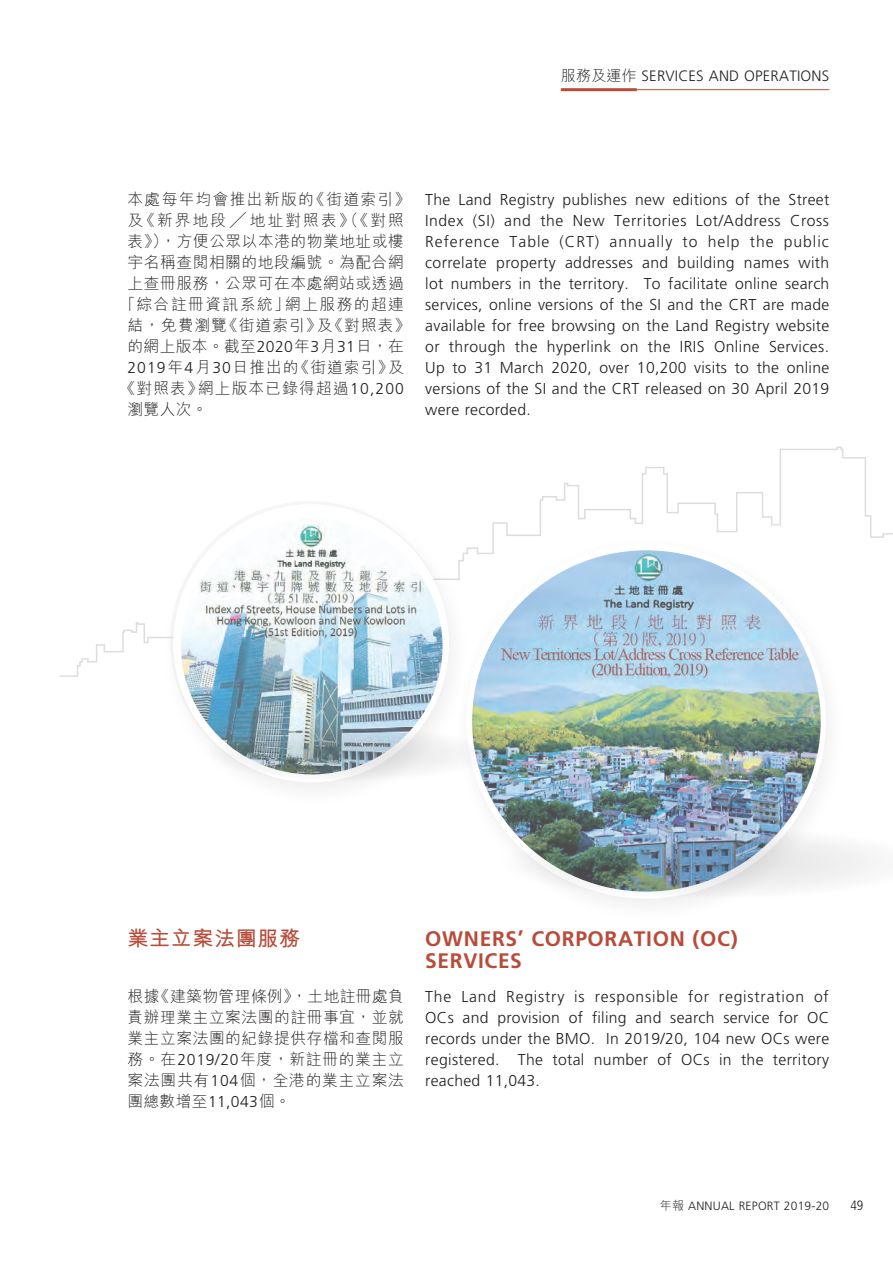
<style>
.page{position:relative;width:893px;height:1263px;background:#fff}
.page>*{position:absolute;margin:0;border:0;box-sizing:border-box;transform-origin:0 0}
.t1{font:700 21px/22.5px "Frutiger LT Std";letter-spacing:.03em;color:#b84b39}
.t2{font:700 21px "M Hei HK";letter-spacing:.03em;color:#b84b39}
.t3{font:300 15.75px/21px "Frutiger LT Std";letter-spacing:.02em;color:#231f20;text-align:justify}
.t4{font:300 15.75px/21px "M Hei HK";letter-spacing:.045em;color:#231f20;text-align:justify}
.t5{font:300 15.75px "M Hei HK";letter-spacing:.065em;color:#231f20}
.t6{font:300 15.75px "M Hei HK";letter-spacing:.07em;color:#231f20}
.t7{font:300 15.75px "M Hei HK";letter-spacing:.085em;color:#231f20}
.t8{font:300 15.75px "M Hei HK";letter-spacing:.13em;color:#231f20}
.t9{font:300 15.75px "M Hei HK";letter-spacing:.09em;color:#231f20}
.t10{font:300 15px "Frutiger LT Std";letter-spacing:.015em;color:#231f20}
.t11{font:300 condensed 13.5px "Frutiger LT Std";color:#231f20}
.t12{font:300 12px "Frutiger LT Std";letter-spacing:.02em;color:#231f20}
.s1{font-family:"M Hei HK"}
.s2{font-family:"Frutiger LT Std"}
</style>
<div class="page">
<svg style="left:59px;top:622px;width:100px;height:55px"></svg>
<svg style="left:492px;top:446px;width:401px;height:92px"></svg>
<hr style="left:561px;top:88px;width:76px;height:3px;background:#b84b39">
<hr style="left:637px;top:89px;width:192px;height:1px;background:#b84b39">
<div style="left:452px;top:534px;width:397px;height:392px;background:#fff"></div>
<img style="left:466px;top:544px;width:360px;height:354px;border-radius:50%">
<img style="left:502px;top:827px;width:373px;height:72px">
<div style="left:159px;top:494px;width:313px;height:316px;background:#fff"></div>
<img style="left:173px;top:504px;width:276px;height:278px;border-radius:50%">
<svg style="left:204px;top:727px;width:292px;height:55px"></svg>
<p class="t10" style="left:561px;top:68px;width:270px"><span class="s1">服務及運作</span> SERVICES AND OPERATIONS</p>
<p class="t7" style="left:128px;top:192px;width:284px">本處每年均會推出新版的《街道索引》</p>
<p class="t8" style="left:128px;top:213px;width:278px">及《新界地段 ╱ 地址對照表》（《對照</p>
<p class="t4" style="left:128px;top:231px;width:278px">表》），方便公眾以本港的物業地址或樓</p>
<p class="t4" style="left:128px;top:252px;width:278px">宇名稱查閱相關的地段編號。為配合網</p>
<p class="t4" style="left:128px;top:273px;width:278px">上查冊服務，公眾可在本處網站或透過</p>
<p class="t9" style="left:120px;top:297px;width:286px">「綜合註冊資訊系統」網上服務的超連</p>
<p class="t5" style="left:128px;top:317px;width:284px">結，免費瀏覽《街道索引》及《對照表》</p>
<p class="t4" style="left:128px;top:336px;width:278px">的網上版本。截至<span class="s2">2020</span>年<span class="s2">3</span>月<span class="s2">31</span>日，在</p>
<p class="t5" style="left:128px;top:359px;width:278px"><span class="s2">2019</span>年<span class="s2">4</span>月<span class="s2">30</span>日推出的《街道索引》及</p>
<p class="t6" style="left:120px;top:380px;width:286px">《對照表》網上版本已錄得超過<span class="s2">10,200</span></p>
<p class="t4" style="left:128px;top:399px;width:81px">瀏覽人次。</p>
<p class="t3" style="left:425px;top:190px;width:406px">The Land Registry publishes new editions of the Street Index (SI) and the New Territories Lot/Address Cross Reference Table (CRT) annually to help the public correlate property addresses and building names with lot numbers in the territory. To facilitate online search services, online versions of the SI and the CRT are made available for free browsing on the Land Registry website or through the hyperlink on the IRIS Online Services.<br>Up to 31 March 2020, over 10,200 visits to the online versions of the SI and the CRT released on 30 April 2019 were recorded.</p>
<h1 class="t2" style="left:128px;top:923px;width:174px">業主立案法團服務</h1>
<h1 class="t1" style="left:425px;top:927px;width:314px">OWNERS’ CORPORATION (OC)<br>SERVICES</h1>
<p class="t4" style="left:128px;top:985px;width:278px">根據《建築物管理條例》，土地註冊處負責辦理業主立案法團的註冊事宜，並就業主立案法團的紀錄提供存檔和查閱服務。在<span class="s2">2019/20</span>年度，新註冊的業主立案法團共有<span class="s2">104</span>個，全港的業主立案法團總數增至<span class="s2">11,043</span>個。</p>
<p class="t3" style="left:425px;top:986px;width:406px">The Land Registry is responsible for registration of OCs and provision of filing and search service for OC records under the BMO. In 2019/20, 104 new OCs were registered. The total number of OCs in the territory reached 11,043.</p>
<p class="t12" style="left:660px;top:1199px;width:171px"><span class="s1">年報</span> ANNUAL REPORT 2019-20</p>
<p class="t11" style="left:850px;top:1198px;width:14px">49</p>
</div>
